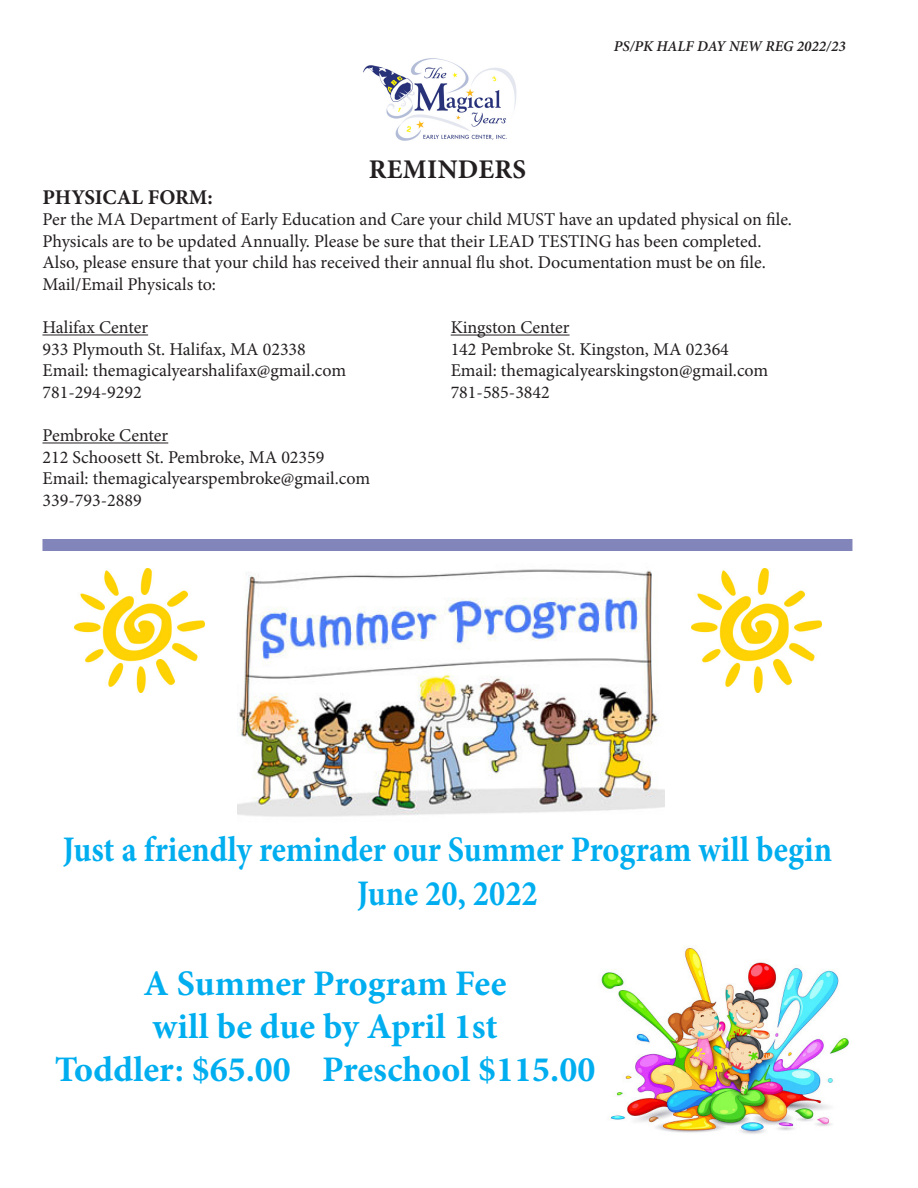
<style>
.page{position:relative;width:918px;height:1188px;background:#fff}
.page>*{position:absolute;margin:0;border:0;box-sizing:border-box;transform-origin:0 0}
.t1{font:700 36px "Minion Pro";color:#00aeef}
.t2{font:700 36px "Minion Pro";color:#00aeef;scale:.9 1}
.t3{font:700 27px "Minion Pro";letter-spacing:.01em;color:#231f20}
.t4{font:700 21px "Minion Pro";color:#231f20}
.t5{font:18px "Minion Pro";color:#231f20}
.t6{font:italic 600 15px "Minion Pro";color:#231f20}
</style>
<div class="page">
<img style="left:363px;top:58px;width:154px;height:83px">
<hr style="left:451px;top:335px;width:119px;height:1px;background:#231f20">
<hr style="left:42px;top:335px;width:106px;height:1px;background:#231f20">
<hr style="left:42px;top:443px;width:126px;height:1px;background:#231f20">
<div style="left:42px;top:539px;width:810px;height:12px;background:#8285b9"></div>
<img style="left:237px;top:569px;width:427px;height:248px">
<img style="left:74px;top:568px;width:130px;height:125px">
<img style="left:600px;top:946px;width:249px;height:188px">
<img style="left:691px;top:568px;width:130px;height:125px">
<p class="t3" style="left:369px;top:151px;width:159px">REMINDERS</p>
<p class="t6" style="left:614px;top:35px;width:233px">PS/PK HALF DAY NEW REG 2022/23</p>
<p class="t4" style="left:42px;top:182px;width:172px">PHYSICAL FORM:</p>
<p class="t5" style="left:42px;top:207px;width:751px">Per the MA Department of Early Education and Care your child MUST have an updated physical on file.</p>
<p class="t5" style="left:42px;top:229px;width:720px">Physicals are to be updated Annually. Please be sure that their LEAD TESTING has been completed.</p>
<p class="t5" style="left:42px;top:251px;width:725px">Also, please ensure that your child has received their annual flu shot. Documentation must be on file.</p>
<p class="t5" style="left:42px;top:272px;width:175px">Mail/Email Physicals to:</p>
<p class="t5" style="left:42px;top:315px;width:107px">Halifax Center</p>
<p class="t5" style="left:42px;top:337px;width:265px">933 Plymouth St. Halifax, MA 02338</p>
<p class="t5" style="left:42px;top:359px;width:305px">Email: themagicalyearshalifax@gmail.com</p>
<p class="t5" style="left:42px;top:380px;width:101px">781-294-9292</p>
<p class="t5" style="left:42px;top:423px;width:127px">Pembroke Center</p>
<p class="t5" style="left:42px;top:445px;width:284px">212 Schoosett St. Pembroke, MA 02359</p>
<p class="t5" style="left:42px;top:467px;width:329px">Email: themagicalyearspembroke@gmail.com</p>
<p class="t5" style="left:42px;top:488px;width:101px">339-793-2889</p>
<p class="t5" style="left:451px;top:315px;width:120px">Kingston Center</p>
<p class="t5" style="left:451px;top:337px;width:280px">142 Pembroke St. Kingston, MA 02364</p>
<p class="t5" style="left:451px;top:359px;width:319px">Email: themagicalyearskingston@gmail.com</p>
<p class="t5" style="left:451px;top:380px;width:101px">781-585-3842</p>
<p class="t2" style="left:63px;top:825px;width:856px">Just a friendly reminder our Summer Program will begin</p>
<p class="t2" style="left:357px;top:868px;width:202px">June 20, 2022</p>
<p class="t1" style="left:144px;top:958px;width:364px">A Summer Program Fee</p>
<p class="t1" style="left:153px;top:1001px;width:347px">will be due by April 1st</p>
<p class="t1" style="left:55px;top:1044px;width:542px">Toddler: $65.00 Preschool $115.00</p>
</div>
